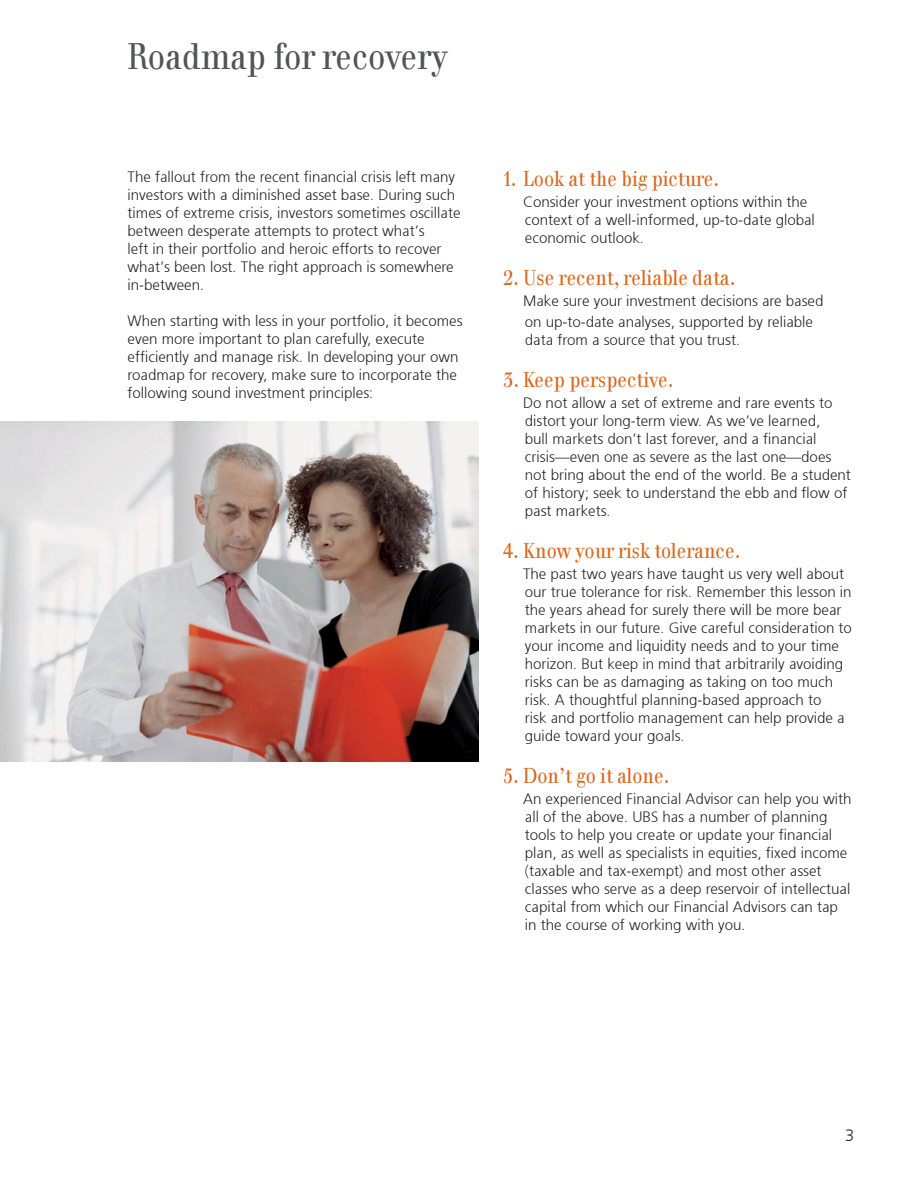
<style>
.page{position:relative;width:918px;height:1188px;background:#fff}
.page>*{position:absolute;margin:0;border:0;box-sizing:border-box;transform-origin:0 0}
.t1{font:36px "UBS Headline";color:#535456}
.t2{font:21px "UBS Headline";color:#da6920}
.t3{font:300 16.5px "Frutiger 45";color:#231f20}
.t4{font:300 15px/18px "Frutiger 45";color:#231f20}
</style>
<div class="page">
<img style="left:0;top:422px;width:478px;height:340px">
<h1 class="t1" style="left:128px;top:35px;width:322px">Roadmap for recovery</h1>
<p class="t4" style="left:128px;top:168px;width:335px">The fallout from the recent financial crisis left many investors with a diminished asset base. During such times of extreme crisis, investors sometimes oscillate between desperate attempts to protect what’s<br>left in their portfolio and heroic efforts to recover what’s been lost. The right approach is somewhere in-between.</p>
<p class="t4" style="left:128px;top:312px;width:337px">When starting with less in your portfolio, it becomes even more important to plan carefully, execute efficiently and manage risk. In developing your own roadmap for recovery, make sure to incorporate the following sound investment principles:</p>
<h2 class="t2" style="left:504px;top:166px;width:217px">1. Look at the big picture.</h2>
<p class="t4" style="left:523px;top:193px;width:293px">Consider your investment options within the context of a well-informed, up-to-date global economic outlook.</p>
<h2 class="t2" style="left:504px;top:265px;width:233px">2. Use recent, reliable data.</h2>
<p class="t4" style="left:523px;top:290px;width:302px;line-height:21px">Make sure your investment decisions are based on up-to-date analyses, supported by reliable</p>
<p class="t4" style="left:525px;top:331px;width:217px">data from a source that you trust.</p>
<h2 class="t2" style="left:504px;top:367px;width:171px">3. Keep perspective.</h2>
<p class="t4" style="left:523px;top:394px;width:329px">Do not allow a set of extreme and rare events to distort your long-term view. As we’ve learned,<br>bull markets don’t last forever, and a financial crisis—even one as severe as the last one—does not bring about the end of the world. Be a student of history; seek to understand the ebb and flow of past markets.</p>
<h2 class="t2" style="left:504px;top:538px;width:238px">4. Know your risk tolerance.</h2>
<p class="t4" style="left:523px;top:565px;width:330px">The past two years have taught us very well about our true tolerance for risk. Remember this lesson in the years ahead for surely there will be more bear markets in our future. Give careful consideration to your income and liquidity needs and to your time horizon. But keep in mind that arbitrarily avoiding risks can be as damaging as taking on too much risk. A thoughtful planning-based approach to<br>risk and portfolio management can help provide a guide toward your goals.</p>
<h2 class="t2" style="left:504px;top:763px;width:167px">5. Don’t go it alone.</h2>
<p class="t4" style="left:523px;top:790px;width:330px">An experienced Financial Advisor can help you with all of the above. UBS has a number of planning tools to help you create or update your financial plan, as well as specialists in equities, fixed income (taxable and tax-exempt) and most other asset classes who serve as a deep reservoir of intellectual capital from which our Financial Advisors can tap in the course of working with you.</p>
<p class="t3" style="left:845px;top:1126px;width:11px">3</p>
</div>
